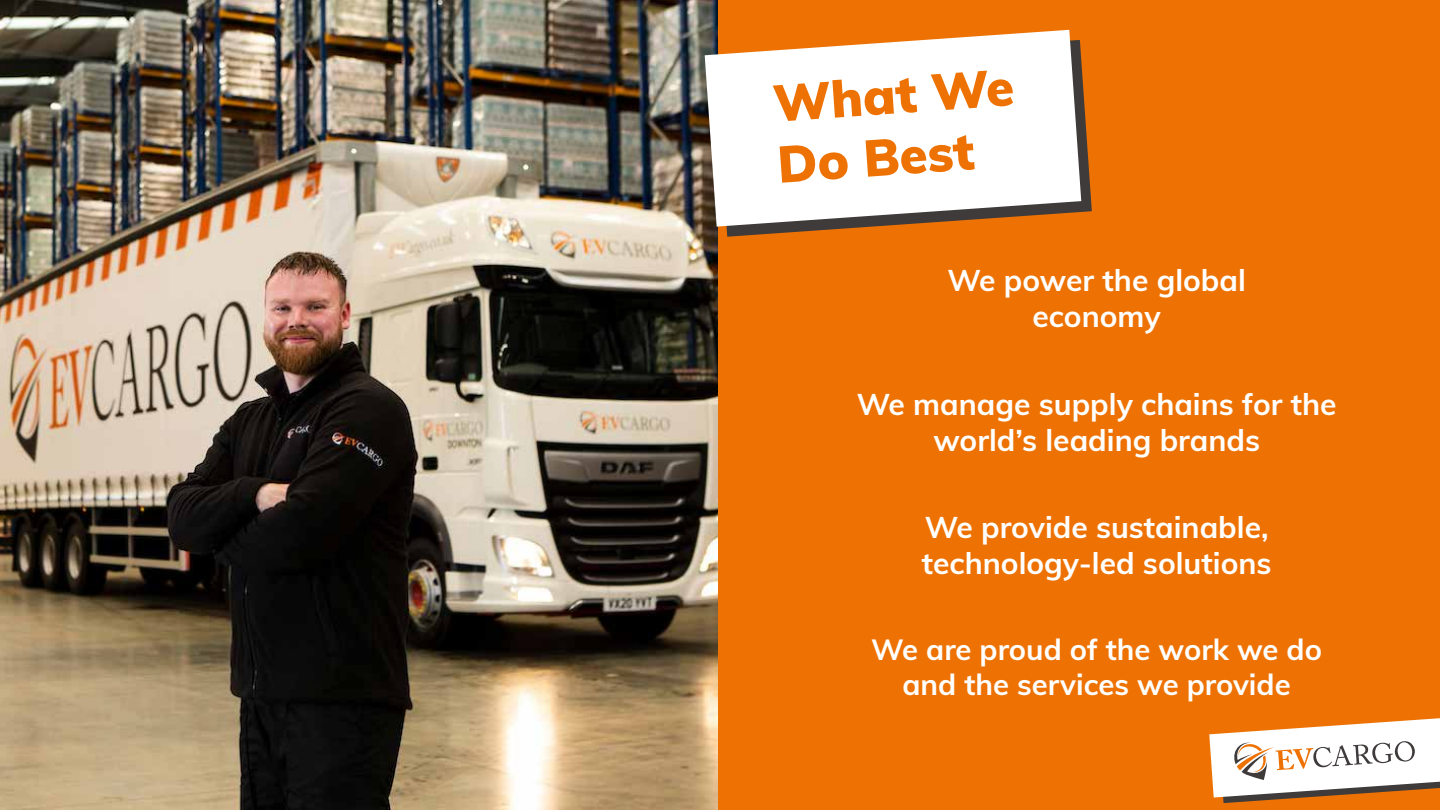
<style>
.page{position:relative;width:1440px;height:810px;background:#fff}
.page>*{position:absolute;margin:0;border:0;box-sizing:border-box;transform-origin:0 0}
.t1{font:900 51px/61.2px "Muli";color:#ee7203}
.t2{font:700 30px/36px "Muli";color:#fff;text-align:center}
.t3{font:700 29.25px/35.1px "Muli";color:#fff;text-align:center}
</style>
<div class="page">
<img style="left:0;top:0;width:718px;height:810px">
<div style="left:718px;top:0;width:722px;height:810px;background:#ee7203"></div>
<svg style="left:715px;top:57px;width:377px;height:180px"></svg>
<svg style="left:705px;top:30px;width:376px;height:197px;background:#efe5dc"></svg>
<svg style="left:1209px;top:718px;width:231px;height:85px"></svg>
<h1 class="t1" style="left:771px;top:71px;width:243px;rotate:-4deg">What We<br>Do Best</h1>
<p class="t2" style="left:947px;top:261px;width:300px">We power the global economy</p>
<p class="t2" style="left:857px;top:385px;width:481px">We manage supply chains for the world’s leading brands</p>
<p class="t2" style="left:922px;top:508px;width:351px;text-align:left">We provide sustainable, technology-led solutions</p>
<p class="t3" style="left:871px;top:631px;width:452px">We are proud of the work we do and the services we provide</p>
</div>
